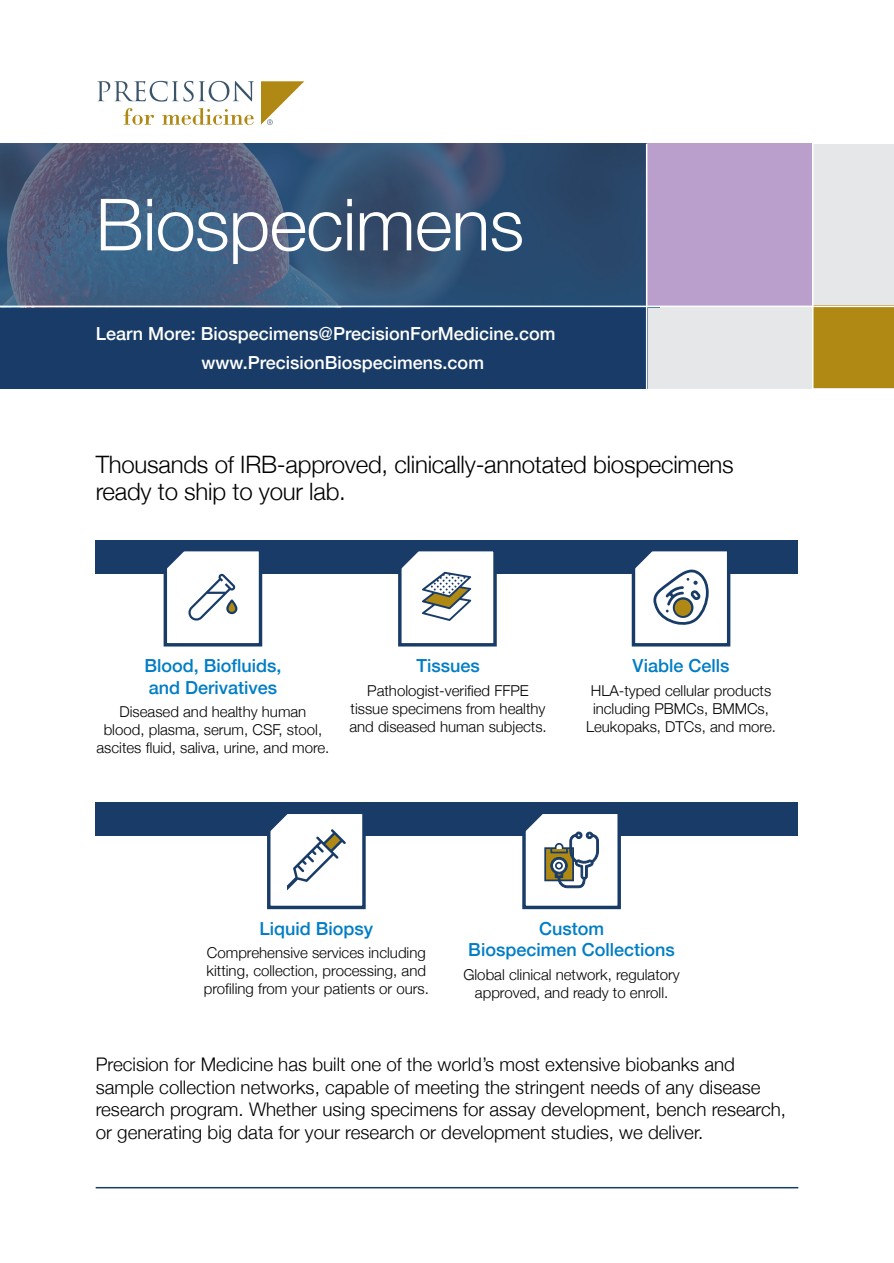
<style>
.page{position:relative;width:894px;height:1263px;background:#fff}
.page>*{position:absolute;margin:0;border:0;box-sizing:border-box;transform-origin:0 0}
.t1{font:300 72px "Helvetica Neue";letter-spacing:-.01em;color:#fff}
.t2{font:300 24px/27px "Helvetica Neue";letter-spacing:-.01em;color:#000}
.t3{font:300 18.75px/22.5px "Helvetica Neue";color:#000}
.t4{font:500 18px/21.6px "Helvetica Neue";color:#007dc5}
.t5{font:500 18px/28.3px "Helvetica Neue";color:#fff}
.t6{font:300 15px/18px "Helvetica Neue";color:#000;text-align:center}
</style>
<div class="page">
<div style="left:96px;top:802px;width:702px;height:34px;background:#183c67"></div>
<div style="left:96px;top:540px;width:702px;height:34px;background:#183c67"></div>
<div style="left:267px;top:810px;width:98px;height:99px;background:#fff;border:3px solid #183c67"></div>
<svg style="left:267px;top:810px;width:79px;height:80px"></svg>
<div style="left:631px;top:548px;width:99px;height:98px;background:#fff;border:3px solid #183c67"></div>
<svg style="left:631px;top:548px;width:77px;height:78px"></svg>
<div style="left:674px;top:599px;width:16px;height:17px;background:#af8913;border-radius:50%"></div>
<div style="left:398px;top:548px;width:98px;height:98px;background:#fff;border:3px solid #183c67"></div>
<svg style="left:398px;top:548px;width:73px;height:73px"></svg>
<div style="left:0;top:144px;width:893px;height:244px;background:#e6e7e8"></div>
<div style="left:522px;top:810px;width:98px;height:99px;background:#fff;border:3px solid #183c67"></div>
<svg style="left:522px;top:810px;width:77px;height:78px"></svg>
<div style="left:163px;top:548px;width:99px;height:98px;background:#fff;border:3px solid #183c67"></div>
<svg style="left:164px;top:548px;width:73px;height:73px"></svg>
<div style="left:813px;top:305px;width:80px;height:83px;background:#af8913"></div>
<div style="left:0;top:306px;width:647px;height:82px;background:#183c67"></div>
<svg style="left:0;top:144px;width:645px;height:161px;background:#3a5577"></svg>
<div style="left:647px;top:144px;width:164px;height:163px;background:#ba9ecb"></div>
<hr style="left:0;top:305px;width:893px;height:2px;background:#fff">
<hr style="left:811px;top:144px;width:2px;height:251px;background:#fff">
<hr style="left:645px;top:144px;width:2px;height:248px;background:#fff">
<svg style="left:97px;top:81px;width:157px;height:21px"></svg>
<svg style="left:123px;top:108px;width:31px;height:17px"></svg>
<svg style="left:162px;top:108px;width:91px;height:17px"></svg>
<svg style="left:261px;top:81px;width:43px;height:44px"></svg>
<hr style="left:96px;top:1186px;width:702px;height:2px;background:#183c67">
<h1 class="t1" style="left:96px;top:167px;width:430px">Biospecimens</h1>
<p class="t5" style="left:201px;top:318px;width:355px;text-indent:-106px">Learn More: Biospecimens@PrecisionForMedicine.com www.PrecisionBiospecimens.com</p>
<h2 class="t2" style="left:96px;top:449px;width:639px">Thousands of IRB-approved, clinically-annotated biospecimens ready to ship to your lab.</h2>
<p class="t4" style="left:144px;top:653px;width:139px">Blood, Biofluids, and Derivatives</p>
<p class="t6" style="left:96px;top:701px;width:234px">Diseased and healthy human<br>blood, plasma, serum, CSF, stool, ascites fluid, saliva, urine, and more.</p>
<p class="t4" style="left:416px;top:653px;width:65px">Tissues</p>
<p class="t6" style="left:349px;top:680px;width:199px">Pathologist-verified FFPE tissue specimens from healthy and diseased human subjects.</p>
<p class="t4" style="left:632px;top:653px;width:98px">Viable Cells</p>
<p class="t6" style="left:586px;top:680px;width:191px">HLA-typed cellular products including PBMCs, BMMCs,<br>Leukopaks, DTCs, and more.</p>
<p class="t4" style="left:259px;top:916px;width:115px">Liquid Biopsy</p>
<p class="t6" style="left:204px;top:942px;width:226px;text-align:left">Comprehensive services including kitting, collection, processing, and profiling from your patients or ours.</p>
<p class="t4" style="left:468px;top:916px;width:208px;text-align:center">Custom<br>Biospecimen Collections</p>
<p class="t6" style="left:463px;top:964px;width:218px">Global clinical network, regulatory approved, and ready to enroll.</p>
<p class="t3" style="left:96px;top:1052px;width:691px">Precision for Medicine has built one of the world’s most extensive biobanks and sample collection networks, capable of meeting the stringent needs of any disease research program. Whether using specimens for assay development, bench research, or generating big data for your research or development studies, we deliver.</p>
</div>
